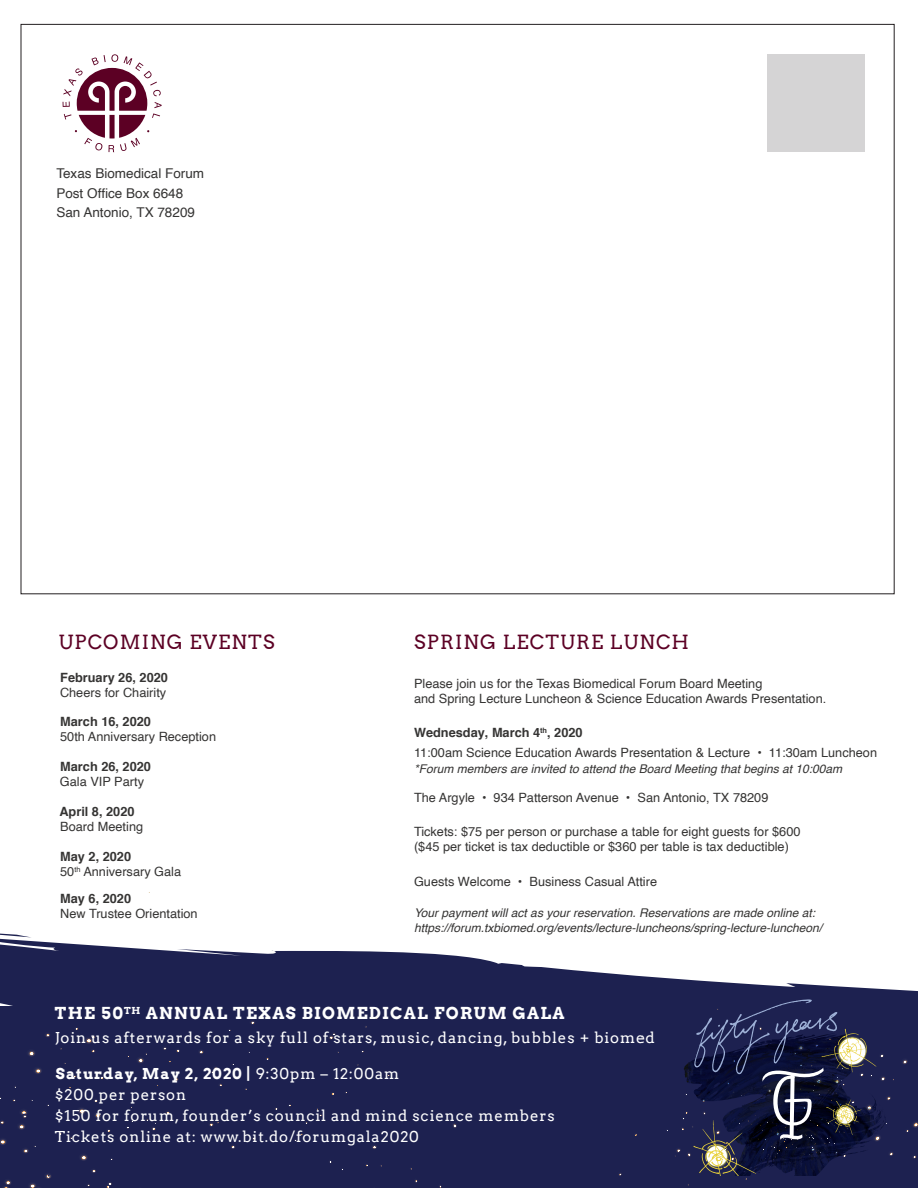
<style>
.page{position:relative;width:918px;height:1188px;background:#fff}
.page>*{position:absolute;margin:0;border:0;box-sizing:border-box;transform-origin:0 0}
.t1{font:19.5px "Arvo";letter-spacing:.06em;color:#5c0024}
.t2{font:700 16.5px "Arvo";letter-spacing:.08em;color:#fff}
.t3{font:15px "Arvo";letter-spacing:.06em;color:#fff}
.t4{font:700 15px "Arvo";letter-spacing:.06em;color:#fff}
.t5{font:13.5px "Helvetica";color:#353433}
.t6{font:12.75px "Helvetica";color:#353433}
.t7{font:700 12.75px "Helvetica";color:#353433}
.t8{font:italic 12px "Helvetica";color:#353433}
.s1{font-weight:400}
</style>
<div class="page">
<svg style="left:0;top:933px;width:23px;height:3px"></svg>
<svg style="left:0;top:936px;width:918px;height:252px;background:#3b3f67"></svg>
<svg style="left:33px;top:1067px;width:10px;height:8px"></svg>
<svg style="left:79px;top:1153px;width:9px;height:8px"></svg>
<svg style="left:93px;top:1112px;width:9px;height:7px"></svg>
<svg style="left:0;top:1138px;width:7px;height:8px"></svg>
<svg style="left:77px;top:1107px;width:9px;height:8px"></svg>
<svg style="left:26px;top:1049px;width:10px;height:8px"></svg>
<svg style="left:2px;top:1179px;width:10px;height:9px"></svg>
<svg style="left:360px;top:1050px;width:4px;height:3px"></svg>
<svg style="left:371px;top:1144px;width:6px;height:6px"></svg>
<svg style="left:316px;top:1108px;width:6px;height:9px"></svg>
<svg style="left:374px;top:1016px;width:4px;height:3px"></svg>
<svg style="left:265px;top:1057px;width:4px;height:3px"></svg>
<svg style="left:274px;top:1107px;width:4px;height:3px"></svg>
<svg style="left:230px;top:1144px;width:6px;height:5px"></svg>
<svg style="left:198px;top:1049px;width:6px;height:5px"></svg>
<svg style="left:136px;top:1052px;width:11px;height:12px"></svg>
<svg style="left:218px;top:1083px;width:5px;height:4px"></svg>
<svg style="left:173px;top:1076px;width:6px;height:6px"></svg>
<svg style="left:175px;top:1048px;width:5px;height:5px"></svg>
<svg style="left:99px;top:1075px;width:5px;height:5px"></svg>
<svg style="left:58px;top:1132px;width:4px;height:3px"></svg>
<svg style="left:86px;top:1183px;width:4px;height:4px"></svg>
<svg style="left:162px;top:1046px;width:5px;height:4px"></svg>
<svg style="left:21px;top:1145px;width:15px;height:9px"></svg>
<svg style="left:0;top:1120px;width:5px;height:5px"></svg>
<svg style="left:330px;top:1092px;width:5px;height:3px"></svg>
<svg style="left:287px;top:1103px;width:4px;height:4px"></svg>
<svg style="left:251px;top:1136px;width:5px;height:4px"></svg>
<svg style="left:293px;top:1133px;width:10px;height:9px"></svg>
<svg style="left:304px;top:1121px;width:4px;height:3px"></svg>
<svg style="left:328px;top:1032px;width:8px;height:8px"></svg>
<svg style="left:249px;top:1020px;width:6px;height:5px"></svg>
<svg style="left:208px;top:1121px;width:11px;height:6px"></svg>
<svg style="left:145px;top:1118px;width:11px;height:13px"></svg>
<svg style="left:210px;top:1066px;width:8px;height:7px"></svg>
<svg style="left:72px;top:1074px;width:4px;height:4px"></svg>
<svg style="left:165px;top:1110px;width:5px;height:5px"></svg>
<svg style="left:106px;top:1128px;width:5px;height:4px"></svg>
<svg style="left:105px;top:1181px;width:7px;height:7px"></svg>
<svg style="left:91px;top:1168px;width:5px;height:5px"></svg>
<svg style="left:69px;top:1136px;width:4px;height:3px"></svg>
<svg style="left:126px;top:1120px;width:7px;height:9px"></svg>
<svg style="left:93px;top:1098px;width:5px;height:5px"></svg>
<svg style="left:74px;top:1027px;width:22px;height:26px"></svg>
<svg style="left:44px;top:1032px;width:7px;height:6px"></svg>
<svg style="left:12px;top:1098px;width:4px;height:4px"></svg>
<svg style="left:28px;top:1173px;width:24px;height:15px"></svg>
<svg style="left:17px;top:1109px;width:11px;height:21px"></svg>
<svg style="left:901px;top:1058px;width:8px;height:7px"></svg>
<svg style="left:633px;top:1133px;width:5px;height:3px"></svg>
<svg style="left:617px;top:1172px;width:5px;height:4px"></svg>
<svg style="left:911px;top:1154px;width:6px;height:5px"></svg>
<svg style="left:905px;top:1120px;width:13px;height:13px"></svg>
<svg style="left:365px;top:1163px;width:3px;height:4px"></svg>
<svg style="left:438px;top:1184px;width:4px;height:4px"></svg>
<svg style="left:451px;top:1122px;width:6px;height:7px"></svg>
<svg style="left:328px;top:1160px;width:4px;height:4px"></svg>
<svg style="left:414px;top:1179px;width:4px;height:4px"></svg>
<svg style="left:63px;top:54px;width:99px;height:98px"></svg>
<div style="left:767px;top:54px;width:98px;height:98px;background:#d5d4d5"></div>
<svg style="left:674px;top:999px;width:220px;height:187px;background:#262a4e"></svg>
<p class="t5" style="left:56px;top:163px;width:149px">Texas Biomedical Forum</p>
<p class="t5" style="left:56px;top:183px;width:128px">Post Office Box 6648</p>
<p class="t5" style="left:56px;top:202px;width:140px">San Antonio, TX 78209</p>
<p class="t1" style="left:59px;top:631px;width:218px">UPCOMING EVENTS</p>
<p class="t7" style="left:60px;top:670px;width:109px">February 26, 2020</p>
<p class="t6" style="left:60px;top:683px;width:108px">Cheers for Chairity</p>
<p class="t7" style="left:60px;top:713px;width:92px">March 16, 2020</p>
<p class="t6" style="left:60px;top:727px;width:157px">50th Anniversary Reception</p>
<p class="t7" style="left:60px;top:758px;width:92px">March 26, 2020</p>
<p class="t6" style="left:60px;top:772px;width:86px">Gala VIP Party</p>
<p class="t7" style="left:59px;top:803px;width:77px">April 8, 2020</p>
<p class="t6" style="left:60px;top:817px;width:84px">Board Meeting</p>
<p class="t7" style="left:60px;top:848px;width:72px">May 2, 2020</p>
<p class="t6" style="left:60px;top:862px;width:123px">50<sup>th</sup> Anniversary Gala</p>
<p class="t7" style="left:60px;top:890px;width:72px">May 6, 2020</p>
<p class="t6" style="left:60px;top:904px;width:139px">New Trustee Orientation</p>
<p class="t1" style="left:414px;top:631px;width:277px">SPRING LECTURE LUNCH</p>
<p class="t6" style="left:414px;top:673px;width:350px">Please join us for the Texas Biomedical Forum Board Meeting</p>
<p class="t6" style="left:414px;top:688px;width:414px">and Spring Lecture Luncheon &amp; Science Education Awards Presentation.</p>
<p class="t7" style="left:414px;top:725px;width:170px">Wednesday, March 4<sup>th</sup>, 2020</p>
<p class="t6" style="left:414px;top:742px;width:465px">11:00am Science Education Awards Presentation &amp; Lecture • 11:30am Luncheon</p>
<p class="t8" style="left:414px;top:759px;width:430px">*Forum members are invited to attend the Board Meeting that begins at 10:00am</p>
<p class="t6" style="left:414px;top:787px;width:356px">The Argyle • 934 Patterson Avenue • San Antonio, TX 78209</p>
<p class="t6" style="left:414px;top:822px;width:388px">Tickets: $75 per person or purchase a table for eight guests for $600</p>
<p class="t6" style="left:414px;top:837px;width:376px">($45 per ticket is tax deductible or $360 per table is tax deductible)</p>
<p class="t6" style="left:414px;top:871px;width:245px">Guests Welcome • Business Casual Attire</p>
<p class="t8" style="left:414px;top:903px;width:403px">Your payment will act as your reservation. Reservations are made online at:</p>
<p class="t8" style="left:414px;top:918px;width:410px">https://forum.txbiomed.org/events/lecture-luncheons/spring-lecture-luncheon/</p>
<p class="t2" style="left:55px;top:1003px;width:511px">THE 50<sup>TH</sup> ANNUAL TEXAS BIOMEDICAL FORUM GALA</p>
<p class="t3" style="left:55px;top:1029px;width:602px">Join us afterwards for a sky full of stars, music, dancing, bubbles + biomed</p>
<p class="t4" style="left:56px;top:1064px;width:345px">Saturday, May 2, 2020 | <span class="s1">9:30pm – 12:00am</span></p>
<p class="t3" style="left:55px;top:1086px;width:133px">$200 per person</p>
<p class="t3" style="left:55px;top:1107px;width:502px">$150 for forum, founder’s council and mind science members</p>
<p class="t3" style="left:55px;top:1128px;width:366px">Tickets online at: www.bit.do/forumgala2020</p>
</div>
